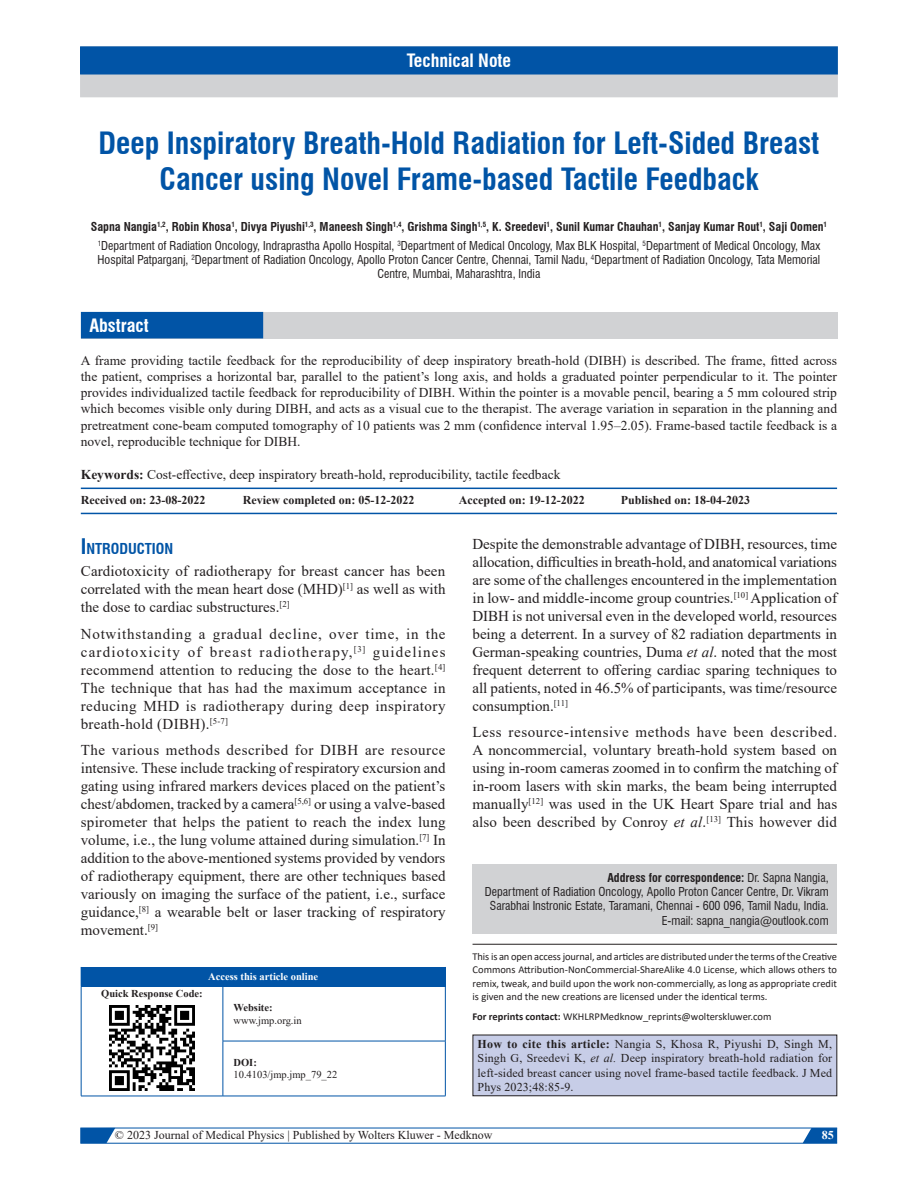
<style>
.page{position:relative;width:918px;height:1188px;background:#fff}
.page>*{position:absolute;margin:0;border:0;box-sizing:border-box;transform-origin:0 0}
.AT{font:700 condensed 30px/36px "Swiss 721 BT";color:#0154a6;text-align:center}
.AH{font:700 condensed 18px "Swiss 721 BT";color:#fff}
.ABSH{font:700 condensed 18px "Swiss 721 BT";color:#fff}
.TX{font:15px/18px "Times New Roman";color:#231f20;text-align:justify}
.t1{font:700 condensed 14.7px "Swiss 721 BT";color:#0154a6}
.ABS{font:13.5px/16.2px "Times New Roman";color:#231f20;text-align:justify}
.KWD{font:13.5px "Times New Roman";color:#231f20}
.AFF{font:condensed 12px/14.4px "Swiss 721 BT";color:#231f20;text-align:center}
.HTC{font:12px/14.4px "Times New Roman";color:#231f20;text-align:justify}
.ADD{font:condensed 12px/14.4px "Swiss 721 BT";color:#231f20;text-align:right}
.AU{font:700 condensed 12px "Swiss 721 BT";color:#231f20}
.HIS_1{font:700 12px "Times New Roman";color:#231f20}
.t2{font:700 12px "Times New Roman";color:#fff}
.OS{font:10.5px/13.5px "Calibri";color:#231f20;text-align:justify}
.Website{font:10.5px/12.6px "Times New Roman";color:#231f20}
.ATAO{font:700 10.5px "Times New Roman";color:#fff}
.QRC{font:700 10.5px "Times New Roman";color:#231f20}
.s1{font-weight:700}
.s2{font-size:21px}
.s3{font-style:italic}
</style>
<div class="page">
<svg style="left:80px;top:1128px;width:758px;height:16px"></svg>
<div style="left:81px;top:312px;width:756px;height:26px;background:#d1d2d4"></div>
<div style="left:81px;top:312px;width:182px;height:26px;background:#0154a6"></div>
<div style="left:80px;top:46px;width:758px;height:51px;background:#d1d2d4"></div>
<div style="left:81px;top:47px;width:756px;height:27px;background:#0154a6"></div>
<div style="left:80px;top:46px;width:758px;height:29px;border:2px solid #0154a6"></div>
<hr style="left:81px;top:488px;width:756px;height:1px;background:#0154a6">
<div style="left:473px;top:864px;width:364px;height:69px;background:#d1d2d4"></div>
<div style="left:81px;top:967px;width:364px;height:19px;background:#0154a6"></div>
<svg style="left:445px;top:967px;width:1px;height:19px"></svg>
<hr style="left:81px;top:986px;width:1px;height:55px;background:#0154a6">
<hr style="left:81px;top:1041px;width:1px;height:55px;background:#0154a6">
<hr style="left:81px;top:986px;width:142px;height:1px;background:#0154a6">
<hr style="left:223px;top:986px;width:1px;height:55px;background:#0154a6">
<hr style="left:223px;top:986px;width:223px;height:1px;background:#0154a6">
<hr style="left:445px;top:986px;width:1px;height:55px;background:#0154a6">
<hr style="left:81px;top:1096px;width:142px;height:1px;background:#0154a6">
<hr style="left:223px;top:1041px;width:1px;height:55px;background:#0154a6">
<hr style="left:223px;top:1041px;width:223px;height:1px;background:#0154a6">
<hr style="left:445px;top:1041px;width:1px;height:55px;background:#0154a6">
<hr style="left:223px;top:1096px;width:223px;height:1px;background:#0154a6">
<img style="left:110px;top:1005px;width:84px;height:85px">
<hr style="left:473px;top:944px;width:364px;height:1px;background:#231f20">
<div style="left:473px;top:1035px;width:364px;height:61px;background:#c7cde7"></div>
<div style="left:473px;top:1035px;width:364px;height:61px;border:1px solid #231f20"></div>
<hr style="left:81px;top:513px;width:756px;height:1px;background:#0154a6">
<p class="AH" style="left:407px;top:50px;width:106px">Technical Note</p>
<p class="AT" style="left:99px;top:125px;width:722px">Deep Inspiratory Breath‑Hold Radiation for Left‑Sided Breast<br>Cancer using Novel Frame‑based Tactile Feedback</p>
<p class="AU" style="left:91px;top:219px;width:738px">Sapna Nangia<sup>1,2</sup>, Robin Khosa<sup>1</sup>, Divya Piyushi<sup>1,3</sup>, Maneesh Singh<sup>1,4</sup>, Grishma Singh<sup>1,5</sup>, K. Sreedevi<sup>1</sup>, Sunil Kumar Chauhan<sup>1</sup>, Sanjay Kumar Rout<sup>1</sup>, Saji Oomen<sup>1</sup></p>
<p class="AFF" style="left:98px;top:238px;width:724px"><sup>1</sup>Department of Radiation Oncology, Indraprastha Apollo Hospital, <sup>3</sup>Department of Medical Oncology, Max BLK Hospital, <sup>5</sup>Department of Medical Oncology, Max<br>Hospital Patparganj, <sup>2</sup>Department of Radiation Oncology, Apollo Proton Cancer Centre, Chennai, Tamil Nadu, <sup>4</sup>Department of Radiation Oncology, Tata Memorial<br>Centre, Mumbai, Maharashtra, India</p>
<p class="ABSH" style="left:89px;top:315px;width:61px">Abstract</p>
<p class="ABS" style="left:81px;top:352px;width:758px">A frame providing tactile feedback for the reproducibility of deep inspiratory breath‑hold (DIBH) is described. The frame, fitted across the patient, comprises a horizontal bar, parallel to the patient’s long axis, and holds a graduated pointer perpendicular to it. The pointer provides individualized tactile feedback for reproducibility of DIBH. Within the pointer is a movable pencil, bearing a 5 mm coloured strip which becomes visible only during DIBH, and acts as a visual cue to the therapist. The average variation in separation in the planning and pretreatment cone‑beam computed tomography of 10 patients was 2 mm (confidence interval 1.95–2.05). Frame‑based tactile feedback is a novel, reproducible technique for DIBH.</p>
<p class="KWD" style="left:81px;top:465px;width:481px"><span class="s1">Keywords:</span> Cost‑effective, deep inspiratory breath‑hold, reproducibility, tactile feedback</p>
<p class="HIS_1" style="left:81px;top:492px;width:126px">Received on: 23-08-2022</p>
<p class="HIS_1" style="left:243px;top:492px;width:173px">Review completed on: 05-12-2022</p>
<p class="HIS_1" style="left:459px;top:492px;width:127px">Accepted on: 19-12-2022</p>
<p class="HIS_1" style="left:621px;top:492px;width:131px">Published on: 18-04-2023</p>
<h1 class="t1" style="left:81px;top:540px;width:94px"><span class="s2">I</span>NTRODUCTION</h1>
<p class="TX" style="left:81px;top:562px;width:366px">Cardiotoxicity of radiotherapy for breast cancer has been correlated with the mean heart dose (MHD)<sup>[1]</sup> as well as with the dose to cardiac substructures.<sup>[2]</sup></p>
<p class="TX" style="left:81px;top:624px;width:366px">Notwithstanding a gradual decline, over time, in the cardiotoxicity of breast radiotherapy,<sup>[3]</sup> guidelines recommend attention to reducing the dose to the heart.<sup>[4] </sup>The technique that has had the maximum acceptance in reducing MHD is radiotherapy during deep inspiratory breath‑hold (DIBH).<sup>[5‑7]</sup></p>
<p class="TX" style="left:81px;top:741px;width:366px">The various methods described for DIBH are resource intensive. These include tracking of respiratory excursion and gating using infrared markers devices placed on the patient’s chest/abdomen, tracked by a camera<sup>[5,6]</sup> or using a valve‑based spirometer that helps the patient to reach the index lung volume, i.e., the lung volume attained during simulation.<sup>[7]</sup> In addition to the above‑mentioned systems provided by vendors of radiotherapy equipment, there are other techniques based variously on imaging the surface of the patient, i.e., surface guidance,<sup>[8]</sup> a wearable belt or laser tracking of respiratory movement.<sup>[9]</sup></p>
<p class="ATAO" style="left:208px;top:969px;width:111px">Access this article online</p>
<p class="QRC" style="left:101px;top:986px;width:103px">Quick Response Code:</p>
<p class="Website" style="left:234px;top:1001px;width:70px"><span class="s1">Website: </span>www.jmp.org.in</p>
<p class="Website" style="left:234px;top:1056px;width:105px"><span class="s1">DOI:<br></span>10.4103/jmp.jmp_79_22</p>
<p class="TX" style="left:472px;top:534px;width:366px">Despite the demonstrable advantage of DIBH, resources, time allocation, difficulties in breath‑hold, and anatomical variations are some of the challenges encountered in the implementation in low‑ and middle‑income group countries.<sup>[10]</sup> Application of DIBH is not universal even in the developed world, resources being a deterrent. In a survey of 82 radiation departments in German‑speaking countries, Duma <span class="s3">et al</span>. noted that the most frequent deterrent to offering cardiac sparing techniques to all patients, noted in 46.5% of participants, was time/resource consumption.<sup>[11]</sup></p>
<p class="TX" style="left:472px;top:723px;width:366px">Less resource‑intensive methods have been described.<br>A noncommercial, voluntary breath‑hold system based on using in‑room cameras zoomed in to confirm the matching of in‑room lasers with skin marks, the beam being interrupted manually<sup>[12]</sup> was used in the UK Heart Spare trial and has also been described by Conroy <span class="s3">et al</span>.<sup>[13]</sup> This however did</p>
<p class="ADD" style="left:485px;top:870px;width:345px"><span class="s1">Address for correspondence:</span> Dr. Sapna Nangia,<br>Department of Radiation Oncology, Apollo Proton Cancer Centre, Dr. Vikram Sarabhai Instronic Estate, Taramani, Chennai ‑ 600 096, Tamil Nadu, India.<br>E‑mail: sapna_nangia@outlook.com</p>
<p class="OS" style="left:473px;top:949px;width:366px">This is an open access journal, and articles are distributed under the terms of the Creative Commons Attribution‑NonCommercial‑ShareAlike 4.0 License, which allows others to remix, tweak, and build upon the work non‑commercially, as long as appropriate credit is given and the new creations are licensed under the identical terms.</p>
<p class="OS" style="left:473px;top:1010px;width:300px"><span class="s1">For reprints contact:</span> WKHLRPMedknow_reprints@wolterskluwer.com</p>
<p class="HTC" style="left:478px;top:1036px;width:356px"><span class="s1">How to cite this article:</span> Nangia S, Khosa R, Piyushi D, Singh M, Singh G, Sreedevi K, <span class="s3">et al.</span> Deep inspiratory breath‑hold radiation for left‑sided breast cancer using novel frame‑based tactile feedback. J Med Phys 2023;48:85-9.</p>
<p class="HTC" style="left:115px;top:1128px;width:379px">© 2023 Journal of Medical Physics | Published by Wolters Kluwer - Medknow</p>
<p class="t2" style="left:822px;top:1127px;width:13px">85</p>
</div>
